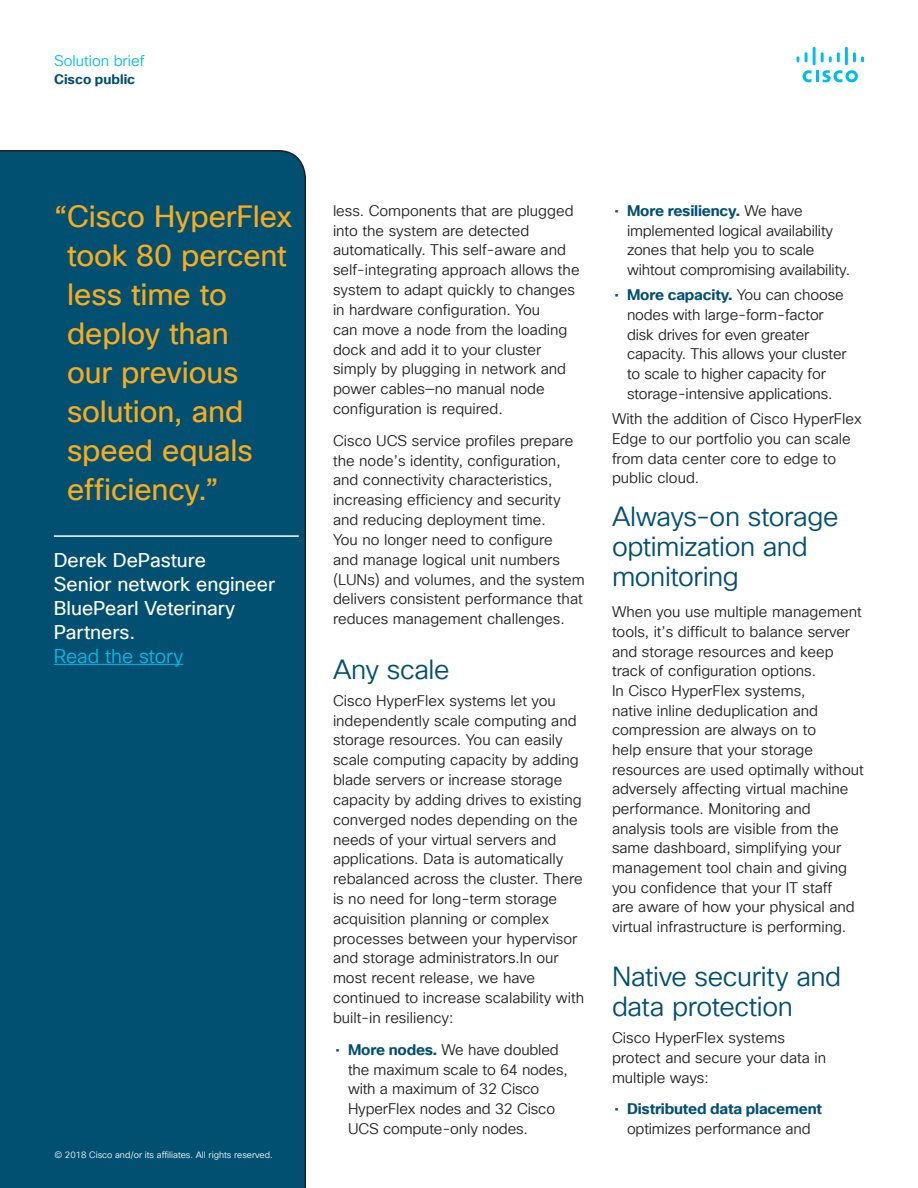
<style>
.page{position:relative;width:918px;height:1188px;background:#fff}
.page>*{position:absolute;margin:0;border:0;box-sizing:border-box;transform-origin:0 0}
.Pull_Quote_Body{font:30px/39px "Cisco Sans TT";letter-spacing:-.005em;color:#faab1a}
.Body{font:27px/30.2px "Cisco Sans TT Light";letter-spacing:-.015em;color:#015072}
.Subhead2_Indigo{font:27px/30.2px "Cisco Sans TT Light";letter-spacing:-.015em;color:#015072}
.Pull_Quote_Author_Ti{font:19.5px/24px "Cisco Sans TT";letter-spacing:-.005em;color:#fff}
.Pull_Quote_Author_Na{font:19.5px "Cisco Sans TT";letter-spacing:-.005em;color:#fff}
.Body-2{font:15px/19.8px "Cisco Sans TT Light";color:#231f20}
.t1{font:700 15px/19.6px "Cisco Sans TT";letter-spacing:-.01em;color:#015072;text-align:center}
.t2{font:15px "Cisco Sans TT Light";color:#01bcec}
.t3{font:700 13.5px "Cisco Sans TT";color:#015072}
.t4{font:9px "Cisco Sans TT Light";color:#fff}
.s1{font-family:"Cisco Sans TT Light";color:#01bcec}
.s2{font-family:"Cisco Sans TT";color:#015072}
.s3{font-family:"Cisco Sans TT";font-weight:700;color:#015072}
.s4{font-weight:400}
.s5{font-family:"Cisco Sans TT Light";font-weight:400;color:#231f20}
</style>
<div class="page">
<svg style="left:803px;top:70px;width:55px;height:12px"></svg>
<svg style="left:797px;top:56px;width:2px;height:6px"></svg>
<svg style="left:805px;top:52px;width:3px;height:10px"></svg>
<hr style="left:813px;top:47px;width:3px;height:18px;background:#01bcec">
<svg style="left:821px;top:52px;width:19px;height:10px"></svg>
<hr style="left:845px;top:47px;width:3px;height:18px;background:#01bcec">
<svg style="left:853px;top:52px;width:11px;height:10px"></svg>
<div style="left:0;top:150px;width:306px;height:1038px;background:#015072"></div>
<hr style="left:54px;top:535px;width:245px;height:2px;background:#fff">
<hr style="left:54px;top:664px;width:129px;height:1px;background:#01bcec">
<p class="t2" style="left:54px;top:51px;width:92px">Solution brief</p>
<p class="t3" style="left:54px;top:70px;width:83px">Cisco public</p>
<p class="Pull_Quote_Body" style="left:67px;top:198px;width:227px;text-indent:-13px">“Cisco HyperFlex took 80 percent less time to deploy than<br>our previous solution, and speed equals efficiency.”</p>
<p class="Pull_Quote_Author_Na" style="left:54px;top:547px;width:154px">Derek DePasture</p>
<p class="Pull_Quote_Author_Ti" style="left:54px;top:573px;width:223px">Senior network engineer<br>BluePearl Veterinary<br>Partners.<br><span class="s1">Read the story</span></p>
<p class="t4" style="left:54px;top:1149px;width:220px">© 2018 Cisco and/or its affiliates. All rights reserved.</p>
<p class="Body-2" style="left:333px;top:201px;width:248px">less. Components that are plugged into the system are detected automatically. This self-aware and self-integrating approach allows the system to adapt quickly to changes in hardware configuration. You<br>can move a node from the loading dock and add it to your cluster simply by plugging in network and power cables—no manual node configuration is required.</p>
<p class="Body-2" style="left:333px;top:431px;width:253px">Cisco UCS service profiles prepare the node’s identity, configuration, and connectivity characteristics, increasing efficiency and security and reducing deployment time.<br>You no longer need to configure<br>and manage logical unit numbers (LUNs) and volumes, and the system delivers consistent performance that reduces management challenges.</p>
<p class="Subhead2_Indigo" style="left:333px;top:655px;width:118px">Any scale</p>
<p class="Body-2" style="left:333px;top:691px;width:253px">Cisco HyperFlex systems let you independently scale computing and storage resources. You can easily scale computing capacity by adding blade servers or increase storage capacity by adding drives to existing converged nodes depending on the needs of your virtual servers and applications. Data is automatically rebalanced across the cluster. There is no need for long-term storage acquisition planning or complex processes between your hypervisor and storage administrators.In our most recent release, we have continued to increase scalability with built-in resiliency:</p>
<p class="Body-2" style="left:348px;top:1040px;width:221px;text-indent:-13px"><span class="s2">•</span> <span class="s3">More nodes.</span> We have doubled the maximum scale to 64 nodes, with a maximum of 32 Cisco<br>HyperFlex nodes and 32 Cisco<br>UCS compute-only nodes.</p>
<p class="Body-2" style="left:627px;top:201px;width:225px;text-indent:-13px"><span class="s2">•</span> <span class="s3">More resiliency.</span> We have implemented logical availability zones that help you to scale wihtout compromising availability.</p>
<p class="Body-2" style="left:627px;top:286px;width:221px;text-indent:-13px"><span class="s2">•</span> <span class="s3">More capacity.</span> You can choose nodes with large-form-factor disk drives for even greater capacity. This allows your cluster to scale to higher capacity for storage-intensive applications.</p>
<p class="Body-2" style="left:612px;top:410px;width:252px">With the addition of Cisco HyperFlex<br>Edge to our portfolio you can scale from data center core to edge to public cloud.</p>
<p class="Body" style="left:612px;top:502px;width:228px">Always-on storage optimization and monitoring</p>
<p class="Body-2" style="left:612px;top:603px;width:253px">When you use multiple management tools, it’s difficult to balance server and storage resources and keep track of configuration options.<br>In Cisco HyperFlex systems,<br>native inline deduplication and compression are always on to<br>help ensure that your storage resources are used optimally without adversely affecting virtual machine performance. Monitoring and analysis tools are visible from the same dashboard, simplifying your management tool chain and giving you confidence that your IT staff<br>are aware of how your physical and virtual infrastructure is performing.</p>
<p class="Subhead2_Indigo" style="left:612px;top:962px;width:231px">Native security and data protection</p>
<p class="Body-2" style="left:612px;top:1029px;width:216px">Cisco HyperFlex systems protect and secure your data in multiple ways:</p>
<p class="t1" style="left:614px;top:1100px;width:209px"><span class="s4">•</span> Distributed data placement <span class="s5">optimizes performance and</span></p>
</div>
